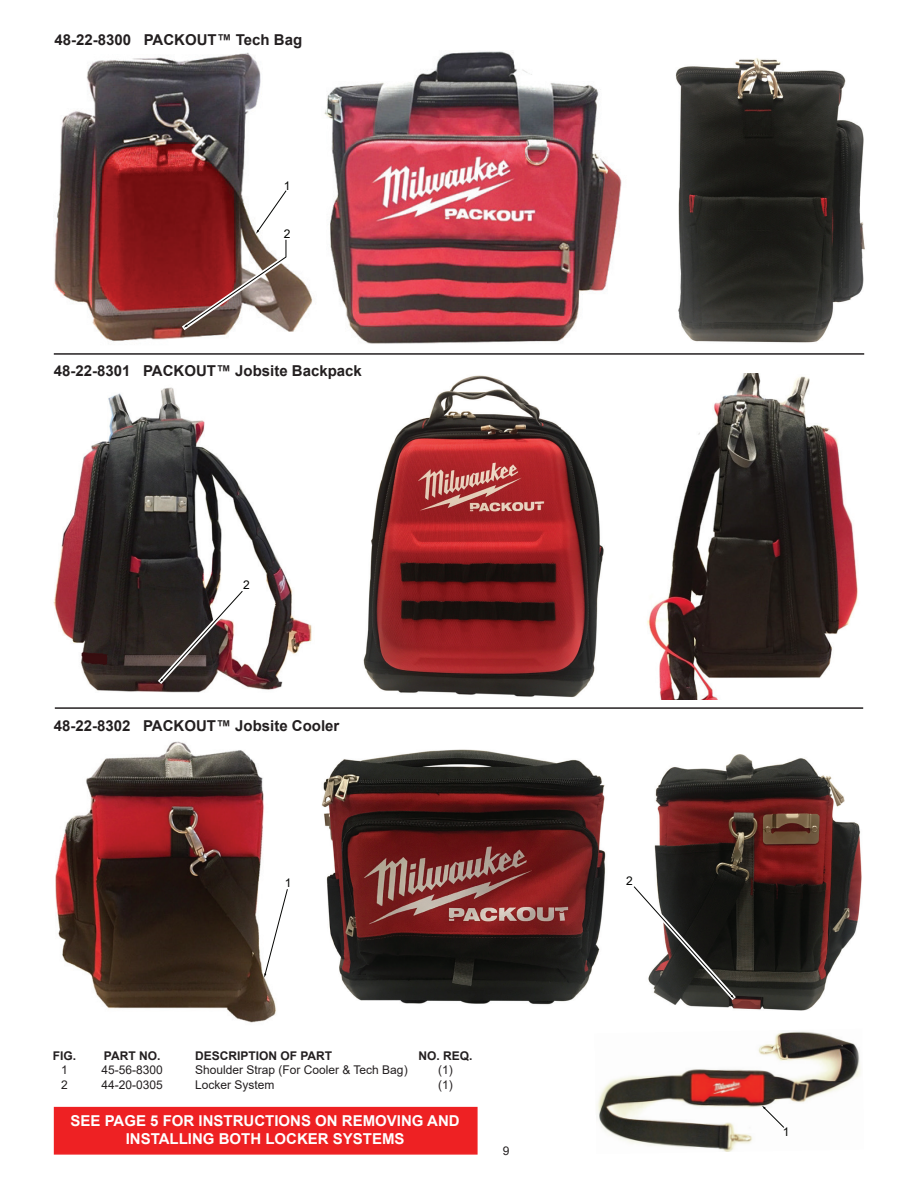
<style>
.page{position:relative;width:918px;height:1188px;background:#fff}
.page>*{position:absolute;margin:0;border:0;box-sizing:border-box;transform-origin:0 0}
.t1{font:700 15px "Arial";color:#231f20}
.t2{font:700 15px/18px "Arial";color:#fff;text-align:center}
.t3{font:12px "Arial";color:#231f20}
.t4{font:700 12px "Arial";color:#231f20}
.t5{font:12px "Arial";color:#040503}
</style>
<div class="page">
<img style="left:321px;top:749px;width:285px;height:256px">
<img style="left:654px;top:707px;width:210px;height:304px">
<img style="left:55px;top:741px;width:221px;height:282px">
<svg style="left:264px;top:889px;width:24px;height:89px"></svg>
<svg style="left:633px;top:882px;width:108px;height:123px"></svg>
<img style="left:363px;top:375px;width:241px;height:323px">
<img style="left:647px;top:373px;width:211px;height:326px">
<img style="left:53px;top:387px;width:259px;height:322px">
<svg style="left:153px;top:587px;width:94px;height:102px"></svg>
<img style="left:675px;top:58px;width:190px;height:297px">
<img style="left:324px;top:51px;width:298px;height:293px">
<img style="left:53px;top:52px;width:260px;height:303px">
<svg style="left:177px;top:190px;width:112px;height:145px"></svg>
<hr style="left:55px;top:707px;width:808px;height:2px;background:#231f20">
<hr style="left:54px;top:353px;width:810px;height:2px;background:#231f20">
<div style="left:54px;top:1107px;width:424px;height:48px;background:#ee2123;border:2px solid #ee2123"></div>
<img style="left:597px;top:1031px;width:264px;height:121px">
<svg style="left:762px;top:1106px;width:22px;height:22px"></svg>
<p class="t1" style="left:54px;top:30px;width:249px">48-22-8300 PACKOUT™ Tech Bag</p>
<p class="t5" style="left:284px;top:177px;width:8px">1</p>
<p class="t5" style="left:284px;top:225px;width:8px">2</p>
<p class="t1" style="left:54px;top:360px;width:310px">48-22-8301 PACKOUT™ Jobsite Backpack</p>
<p class="t5" style="left:243px;top:576px;width:8px">2</p>
<p class="t1" style="left:54px;top:715px;width:287px">48-22-8302 PACKOUT™ Jobsite Cooler</p>
<p class="t5" style="left:285px;top:875px;width:8px">1</p>
<p class="t5" style="left:626px;top:873px;width:8px">2</p>
<p class="t4" style="left:53px;top:1047px;width:25px">FIG.</p>
<p class="t4" style="left:104px;top:1047px;width:58px">PART NO.</p>
<p class="t4" style="left:195px;top:1047px;width:139px">DESCRIPTION OF PART</p>
<p class="t4" style="left:419px;top:1047px;width:56px">NO. REQ.</p>
<p class="t3" style="left:61px;top:1062px;width:8px">1</p>
<p class="t3" style="left:101px;top:1062px;width:63px">45-56-8300</p>
<p class="t3" style="left:195px;top:1062px;width:214px">Shoulder Strap (For Cooler &amp; Tech Bag)</p>
<p class="t3" style="left:438px;top:1062px;width:16px">(1)</p>
<p class="t3" style="left:61px;top:1076px;width:8px">2</p>
<p class="t3" style="left:101px;top:1076px;width:63px">44-20-0305</p>
<p class="t3" style="left:195px;top:1076px;width:81px">Locker System</p>
<p class="t3" style="left:438px;top:1076px;width:16px">(1)</p>
<p class="t2" style="left:71px;top:1112px;width:391px">SEE PAGE 5 FOR INSTRUCTIONS ON REMOVING AND<br>INSTALLING BOTH LOCKER SYSTEMS</p>
<p class="t3" style="left:503px;top:1142px;width:8px">9</p>
<p class="t5" style="left:783px;top:1123px;width:8px">1</p>
</div>
